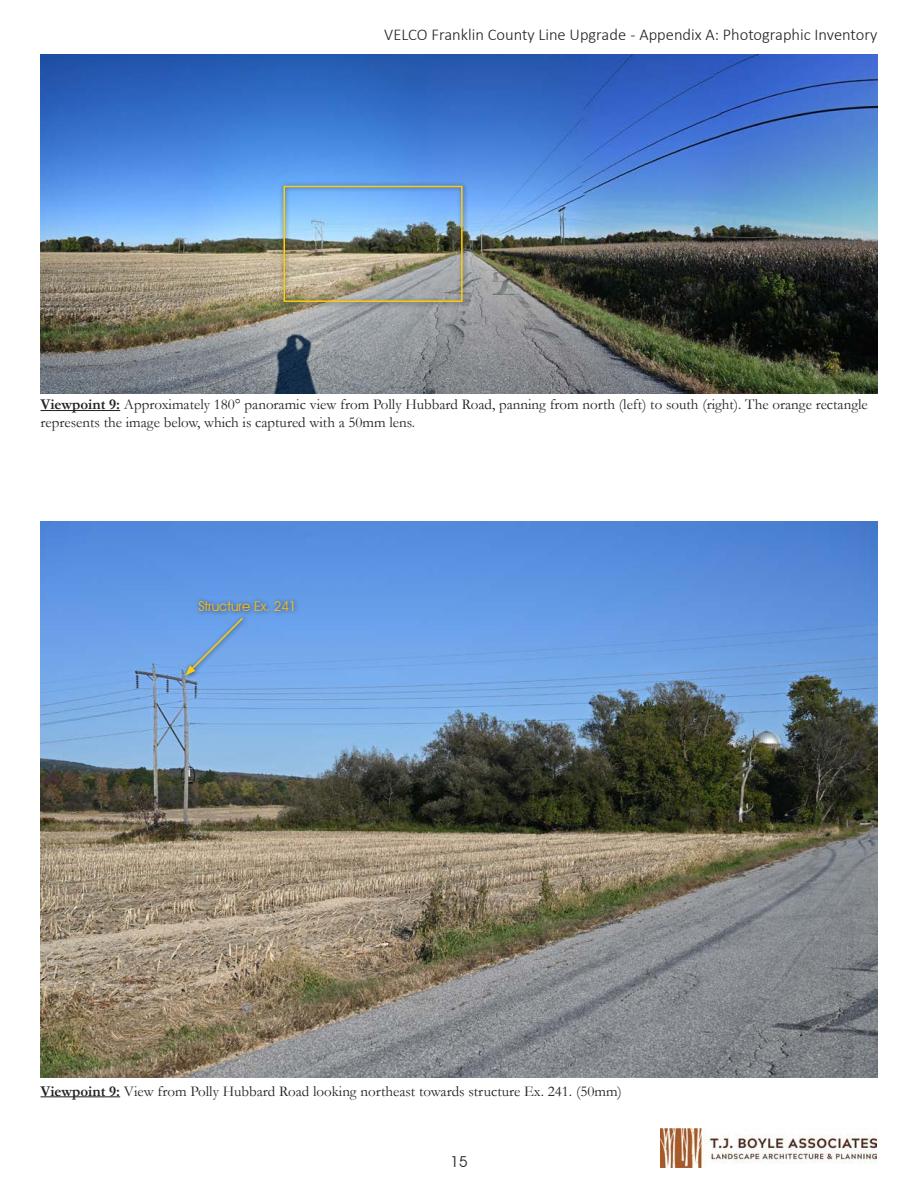
<style>
.page{position:relative;width:918px;height:1188px;background:#fff}
.page>*{position:absolute;margin:0;border:0;box-sizing:border-box;transform-origin:0 0}
.t1{font:300 16.5px "Calibri";color:#231f20}
.t2{font:15px/18px "Garamond";color:#231f20}
.t3{font:15px "Avant Garde IT Cby BT";color:#231f20}
.t4{font:13.5px "Avant Garde IT Cby BT";color:#fdbe12}
.s1{font-weight:700}
</style>
<div class="page">
<img style="left:660px;top:1129px;width:216px;height:38px">
<hr style="left:40px;top:410px;width:80px;height:1px;background:#231f20">
<hr style="left:40px;top:1096px;width:80px;height:1px;background:#231f20">
<img style="left:41px;top:522px;width:837px;height:556px">
<img style="left:41px;top:54px;width:837px;height:340px">
<div style="left:279px;top:182px;width:189px;height:126px;background:#231f20;opacity:.75"></div>
<div style="left:284px;top:186px;width:179px;height:116px;border:2px solid #fecd0c"></div>
<div style="left:182px;top:614px;width:66px;height:67px;background:#231f20;opacity:.75"></div>
<svg style="left:185px;top:616px;width:60px;height:60px;background:#73a4dd"></svg>
<div style="left:195px;top:597px;width:105px;height:19px;background:#231f20;opacity:.75"></div>
<p class="t1" style="left:384px;top:25px;width:495px">VELCO Franklin County Line Upgrade - Appendix A: Photographic Inventory</p>
<p class="t2" style="left:40px;top:395px;width:829px"><span class="s1">Viewpoint 9:</span> Approximately 180° panoramic view from Polly Hubbard Road, panning from north (left) to south (right). The orange rectangle represents the image below, which is captured with a 50mm lens.</p>
<p class="t4" style="left:198px;top:598px;width:100px">Structure Ex. 241</p>
<p class="t2" style="left:40px;top:1082px;width:583px"><span class="s1">Viewpoint 9:</span> View from Polly Hubbard Road looking northeast towards structure Ex. 241. (50mm)</p>
<p class="t3" style="left:451px;top:1152px;width:18px">15</p>
</div>
